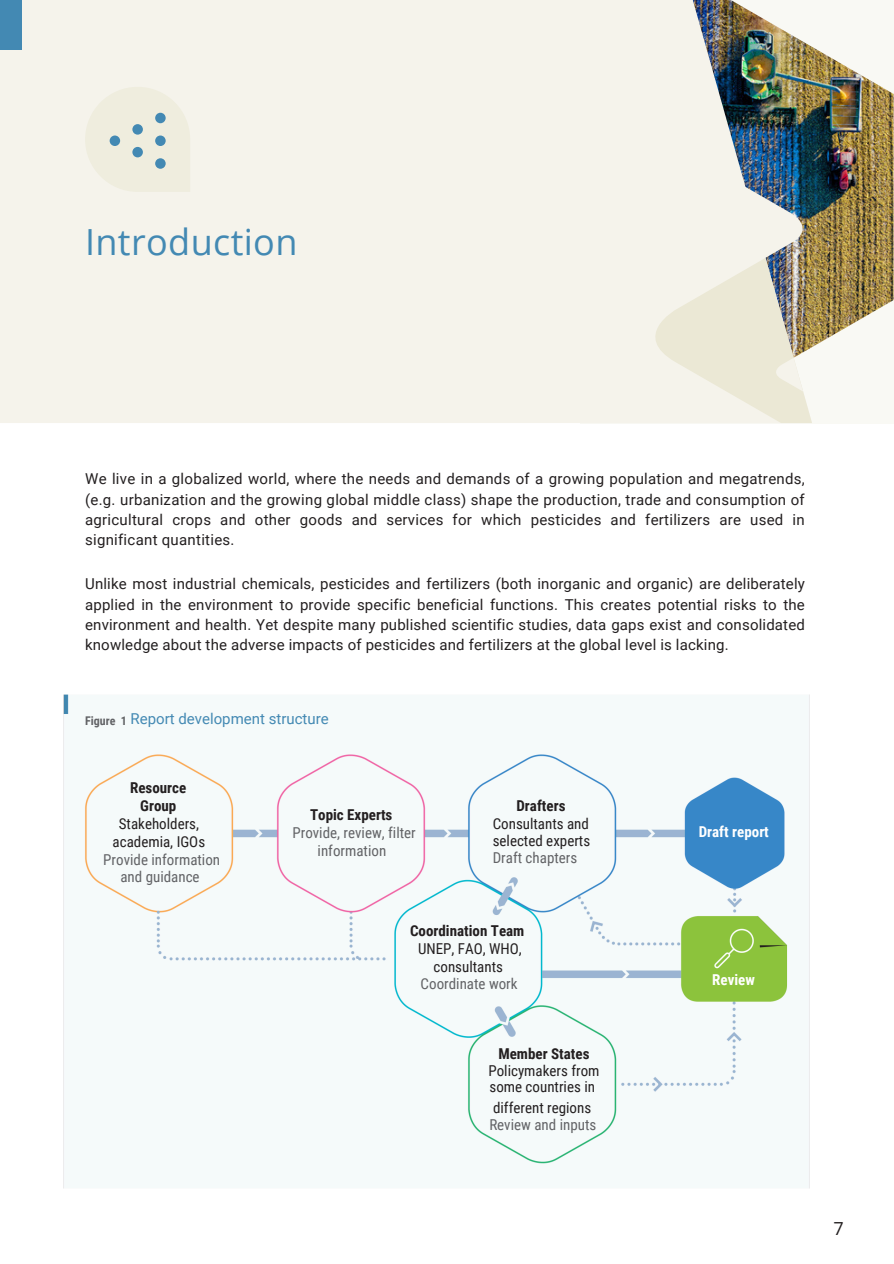
<style>
.page{position:relative;width:894px;height:1264px;background:#fff}
.page>*{position:absolute;margin:0;border:0;box-sizing:border-box;transform-origin:0 0}
.t1{font:36px "Open Sans";letter-spacing:.01em;color:#4389b3}
.t2{font:18px "Open Sans";color:#231f20}
.t3{font:15px/20.2px "Roboto";letter-spacing:.015em;color:#231f20;text-align:justify}
.t4{font:15px/16.8px "Roboto Condensed";color:#231f20;text-align:justify}
.t5{font:15px/16.8px "Roboto Condensed";color:#626366;text-align:center}
.t6{font:700 15px "Roboto Condensed";color:#231f20}
.t7{font:15px "Roboto";color:#4389b3}
.t8{font:700 15px "Roboto Condensed";color:#fff}
.t9{font:700 12px "Roboto Condensed";color:#626366}
.s1{color:#626366}
.s2{color:#231f20}
.s3{font-weight:700}
</style>
<div class="page">
<div style="left:580px;top:0;width:313px;height:423px;background:#f9f9f4"></div>
<img style="left:811px;top:46px;width:82px;height:302px">
<img style="left:63px;top:694px;width:747px;height:494px">
<div style="left:0;top:0;width:811px;height:423px;background:#f5f3eb"></div>
<svg style="left:655px;top:258px;width:156px;height:165px"></svg>
<div style="left:0;top:0;width:21px;height:50px;background:#4389b3"></div>
<svg style="left:85px;top:87px;width:105px;height:105px;background:#e7e9de"></svg>
<p class="t1" style="left:85px;top:216px;width:214px">Introduction</p>
<h4 class="t3" style="left:85px;top:469px;width:721px">We live in a globalized world, where the needs and demands of a growing population and megatrends, (e.g. urbanization and the growing global middle class) shape the production, trade and consumption of agricultural crops and other goods and services for which pesticides and fertilizers are used in significant quantities.</h4>
<p class="t3" style="left:85px;top:574px;width:721px">Unlike most industrial chemicals, pesticides and fertilizers (both inorganic and organic) are deliberately applied in the environment to provide specific beneficial functions. This creates potential risks to the environment and health. Yet despite many published scientific studies, data gaps exist and consolidated knowledge about the adverse impacts of pesticides and fertilizers at the global level is lacking.</p>
<h4 class="t7" style="left:130px;top:709px;width:199px">Report development structure</h4>
<h4 class="t9" style="left:85px;top:713px;width:43px">Figure 1</h4>
<p class="t6" style="left:130px;top:778px;width:58px">Resource</p>
<h3 class="t6" style="left:140px;top:796px;width:38px">Group</h3>
<h3 class="t4" style="left:119px;top:815px;width:82px">Stakeholders,</h3>
<h4 class="t4" style="left:113px;top:833px;width:94px">academia, IGOs</h4>
<h4 class="t5" style="left:103px;top:851px;width:118px">Provide information and guidance</h4>
<h4 class="t6" style="left:310px;top:806px;width:84px">Topic Experts</h4>
<h3 class="t5" style="left:292px;top:824px;width:125px">Provide, review, filter</h3>
<h4 class="t5" style="left:317px;top:842px;width:70px">information</h4>
<h3 class="t6" style="left:516px;top:797px;width:50px">Drafters</h3>
<h2 class="t4" style="left:492px;top:815px;width:99px">Consultants and selected experts <span class="s1">Draft chapters</span></h2>
<h4 class="t6" style="left:410px;top:922px;width:116px">Coordination Team</h4>
<h3 class="t4" style="left:418px;top:940px;width:105px">UNEP, FAO, WHO,</h3>
<h4 class="t5" style="left:420px;top:958px;width:98px"><span class="s2">consultants<br></span>Coordinate work</h4>
<h4 class="t4" style="left:488px;top:1045px;width:113px;text-align:center"><span class="s3">Member States<br></span>Policymakers from some countries in</h4>
<h4 class="t4" style="left:489px;top:1099px;width:108px">different regions<br><span class="s1">Review and inputs</span></h4>
<h3 class="t8" style="left:698px;top:823px;width:72px">Draft report</h3>
<h4 class="t8" style="left:712px;top:970px;width:44px">Review</h4>
<h3 class="t2" style="left:833px;top:1215px;width:12px">7</h3>
</div>
